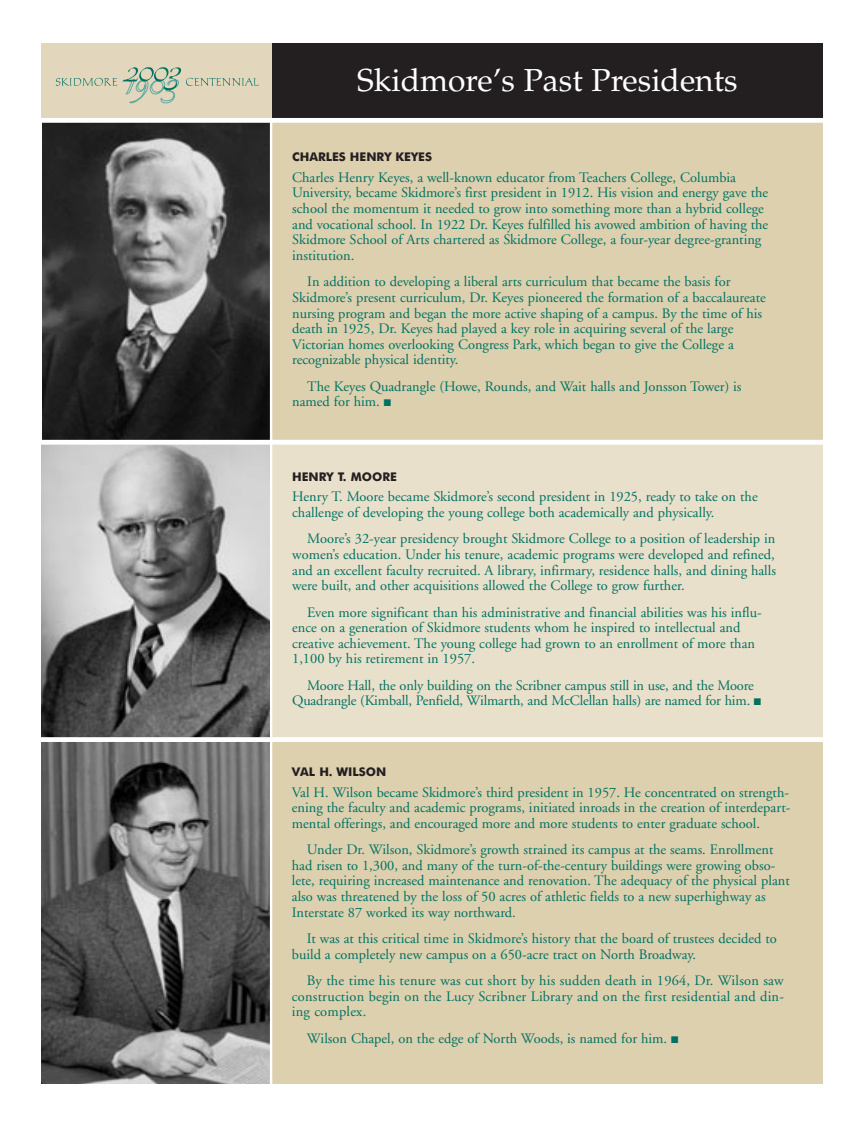
<style>
.page{position:relative;width:864px;height:1127px;background:#fff}
.page>*{position:absolute;margin:0;border:0;box-sizing:border-box;transform-origin:0 0}
.t1{font:31.8px "Palatino";color:#fff}
.t2{font:14.4px/15.6px "Adobe Garamond";color:#007161}
.t3{font:700 12px "Futura BT";color:#231f20}
</style>
<div class="page">
<div style="left:43px;top:45px;width:780px;height:1038px;background:#dcd0af"></div>
<div style="left:271px;top:43px;width:552px;height:75px;background:#231f20"></div>
<div style="left:41px;top:43px;width:230px;height:76px;background:#e2d7bc"></div>
<svg style="left:56px;top:67px;width:202px;height:36px"></svg>
<img style="left:43px;top:123px;width:227px;height:317px">
<div style="left:43px;top:444px;width:780px;height:294px;background:#e9e0cb"></div>
<img style="left:41px;top:742px;width:229px;height:341px">
<hr style="left:270px;top:120px;width:2px;height:963px;background:#fff">
<img style="left:41px;top:444px;width:229px;height:293px">
<div style="left:41px;top:737px;width:782px;height:5px;background:#fff"></div>
<hr style="left:41px;top:440px;width:782px;height:4px;background:#fff">
<div style="left:41px;top:118px;width:782px;height:5px;background:#fff"></div>
<h1 class="t1" style="left:357px;top:68px;width:382px">Skidmore’s Past Presidents</h1>
<p class="t3" style="left:292px;top:152px;width:141px">CHARLES HENRY KEYES</p>
<p class="t2" style="left:292px;top:171px;width:478px">Charles Henry Keyes, a well-known educator from Teachers College, Columbia University, became Skidmore’s first president in 1912. His vision and energy gave the school the momentum it needed to grow into something more than a hybrid college and vocational school. In 1922 Dr. Keyes fulfilled his avowed ambition of having the Skidmore School of Arts chartered as Skidmore College, a four-year degree-granting institution.</p>
<p class="t2" style="left:292px;top:275px;width:475px;text-indent:15px">In addition to developing a liberal arts curriculum that became the basis for Skidmore’s present curriculum, Dr. Keyes pioneered the formation of a baccalaureate nursing program and began the more active shaping of a campus. By the time of his death in 1925, Dr. Keyes had played a key role in acquiring several of the large Victorian homes overlooking Congress Park, which began to give the College a recognizable physical identity.</p>
<p class="t2" style="left:292px;top:380px;width:451px;text-indent:15px">The Keyes Quadrangle (Howe, Rounds, and Wait halls and Jonsson Tower) is named for him. ■</p>
<p class="t3" style="left:292px;top:472px;width:106px">HENRY T. MOORE</p>
<p class="t2" style="left:292px;top:490px;width:467px">Henry T. Moore became Skidmore’s second president in 1925, ready to take on the challenge of developing the young college both academically and physically.</p>
<p class="t2" style="left:292px;top:532px;width:485px;text-align:justify;text-indent:15px">Moore’s 32-year presidency brought Skidmore College to a position of leadership in women’s education. Under his tenure, academic programs were developed and refined, and an excellent faculty recruited. A library, infirmary, residence halls, and dining halls were built, and other acquisitions allowed the College to grow further.</p>
<p class="t2" style="left:292px;top:605px;width:471px;text-indent:15px">Even more significant than his administrative and financial abilities was his influ&shy;ence on a generation of Skidmore students whom he inspired to intellectual and creative achievement. The young college had grown to an enrollment of more than 1,100 by his retirement in 1957.</p>
<p class="t2" style="left:292px;top:679px;width:471px;text-align:center">Moore Hall, the only building on the Scribner campus still in use, and the Moore<br>Quadrangle (Kimball, Penfield, Wilmarth, and McClellan halls) are named for him. ■</p>
<p class="t3" style="left:292px;top:767px;width:96px">VAL H. WILSON</p>
<p class="t2" style="left:292px;top:785px;width:500px;text-align:justify">Val H. Wilson became Skidmore’s third president in 1957. He concentrated on strength&shy;ening the faculty and academic programs, initiated inroads in the creation of interdepart&shy;mental offerings, and encouraged more and more students to enter graduate school.</p>
<p class="t2" style="left:292px;top:843px;width:499px;text-indent:15px">Under Dr. Wilson, Skidmore’s growth strained its campus at the seams. Enrollment had risen to 1,300, and many of the turn-of-the-century buildings were growing obso&shy;lete, requiring increased maintenance and renovation. The adequacy of the physical plant also was threatened by the loss of 50 acres of athletic fields to a new superhighway as Interstate 87 worked its way northward.</p>
<p class="t2" style="left:292px;top:932px;width:486px;text-indent:15px">It was at this critical time in Skidmore’s history that the board of trustees decided to build a completely new campus on a 650-acre tract on North Broadway.</p>
<p class="t2" style="left:292px;top:974px;width:494px;text-align:justify;text-indent:15px">By the time his tenure was cut short by his sudden death in 1964, Dr. Wilson saw construction begin on the Lucy Scribner Library and on the first residential and din&shy;ing complex.</p>
<p class="t2" style="left:307px;top:1031px;width:373px">Wilson Chapel, on the edge of North Woods, is named for him. ■</p>
</div>
